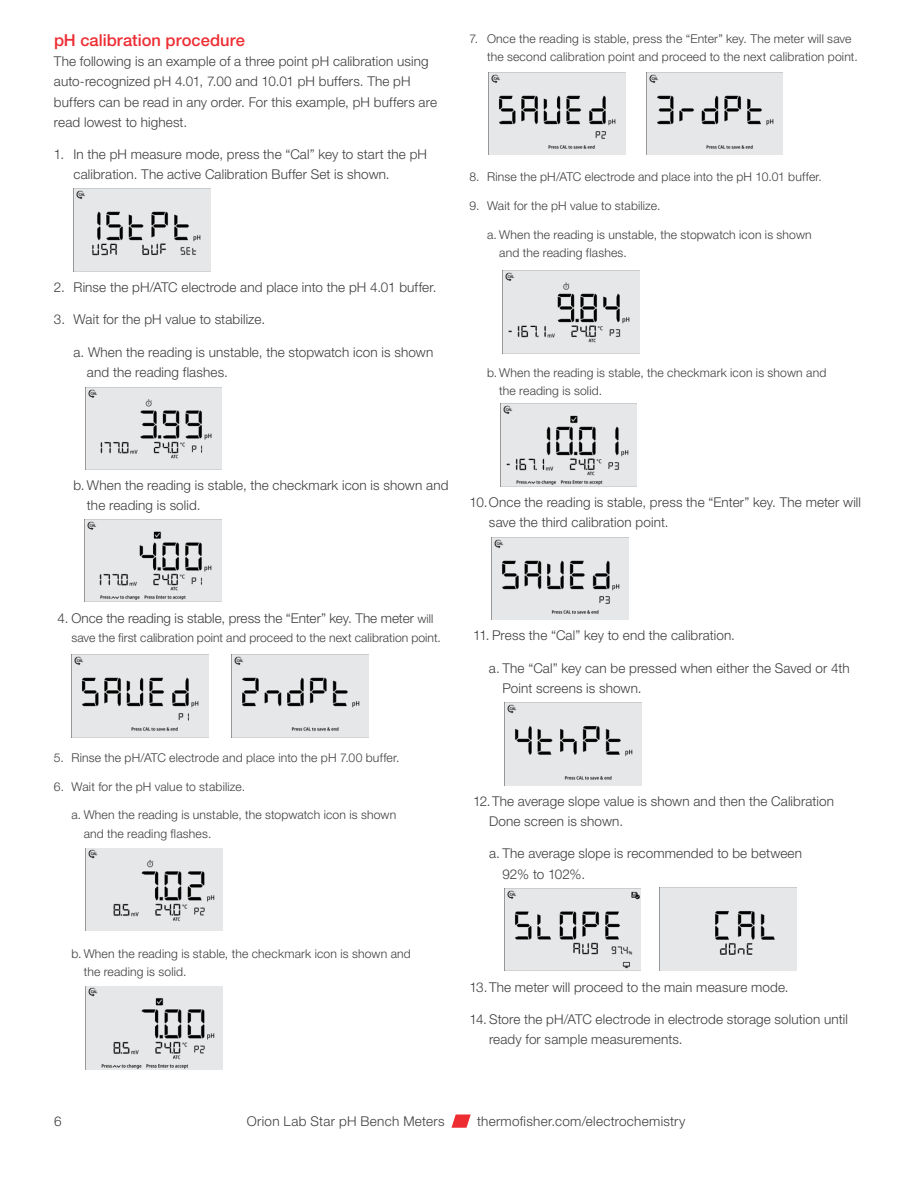
<style>
.page{position:relative;width:918px;height:1188px;background:#fff}
.page>*{position:absolute;margin:0;border:0;box-sizing:border-box;transform-origin:0 0}
.t1{font:500 16.5px "Helvetica Neue";letter-spacing:.005em;color:#ee2d33}
.t2{font:300 13.5px/20.2px "Helvetica Neue";letter-spacing:.01em;color:#3e3e3f}
.t3{font:300 13.5px "Helvetica Neue LTW1 G";letter-spacing:.02em;color:#3e3e3f}
.t4{font:300 12.15px/18.1px "Helvetica Neue";letter-spacing:.015em;color:#3e3e3f}
.s1{font-size:12.15px}
</style>
<div class="page">
<img style="left:74px;top:189px;width:137px;height:83px">
<img style="left:72px;top:655px;width:136px;height:82px">
<img style="left:232px;top:654px;width:137px;height:83px">
<img style="left:85px;top:848px;width:137px;height:83px">
<img style="left:86px;top:986px;width:136px;height:83px">
<img style="left:488px;top:72px;width:137px;height:83px">
<img style="left:646px;top:72px;width:137px;height:83px">
<img style="left:85px;top:387px;width:136px;height:82px">
<img style="left:85px;top:519px;width:136px;height:83px">
<img style="left:502px;top:270px;width:137px;height:83px">
<img style="left:500px;top:403px;width:137px;height:83px">
<svg style="left:452px;top:1114px;width:19px;height:14px"></svg>
<img style="left:505px;top:703px;width:136px;height:83px">
<img style="left:505px;top:888px;width:136px;height:83px">
<img style="left:660px;top:888px;width:136px;height:83px">
<img style="left:491px;top:537px;width:137px;height:83px">
<p class="t1" style="left:54px;top:30px;width:192px">pH calibration procedure</p>
<p class="t2" style="left:54px;top:51px;width:385px">The following is an example of a three point pH calibration using auto-recognized pH 4.01, 7.00 and 10.01 pH buffers. The pH buffers can be read in any order. For this example, pH buffers are read lowest to highest.</p>
<p class="t2" style="left:73px;top:144px;width:355px;text-indent:-19px">1. In the pH measure mode, press the “Cal” key to start the pH calibration. The active Calibration Buffer Set is shown.</p>
<p class="t2" style="left:54px;top:277px;width:384px">2. Rinse the pH/ATC electrode and place into the pH 4.01 buffer.</p>
<p class="t2" style="left:54px;top:309px;width:213px">3. Wait for the pH value to stabilize.</p>
<p class="t2" style="left:87px;top:341px;width:348px;text-indent:-14px">a. When the reading is unstable, the stopwatch icon is shown and the reading flashes.</p>
<p class="t4" style="left:487px;top:29px;width:372px;text-indent:-18px">7. Once the reading is stable, press the “Enter” key. The meter will save the second calibration point and proceed to the next calibration point.</p>
<p class="t4" style="left:469px;top:167px;width:354px">8. Rinse the pH/ATC electrode and place into the pH 10.01 buffer.</p>
<p class="t4" style="left:469px;top:196px;width:193px">9. Wait for the pH value to stabilize.</p>
<p class="t4" style="left:499px;top:225px;width:314px;text-indent:-12px">a. When the reading is unstable, the stopwatch icon is shown and the reading flashes.</p>
<p class="t4" style="left:499px;top:363px;width:329px;text-indent:-12px">b. When the reading is stable, the checkmark icon is shown and the reading is solid.</p>
<p class="t2" style="left:87px;top:475px;width:363px;text-indent:-14px">b. When the reading is stable, the checkmark icon is shown and the reading is solid.</p>
<p class="t2" style="left:489px;top:492px;width:374px;text-indent:-19px">10.Once the reading is stable, press the “Enter” key. The meter will save the third calibration point.</p>
<p class="t2" style="left:58px;top:608px;width:377px">4. Once the reading is stable, press the “Enter” key. The meter <span class="s1">will</span></p>
<p class="t4" style="left:72px;top:628px;width:371px">save the first calibration point and proceed to the next calibration point.</p>
<p class="t4" style="left:54px;top:748px;width:347px">5. Rinse the pH/ATC electrode and place into the pH 7.00 buffer.</p>
<p class="t4" style="left:54px;top:777px;width:193px">6. Wait for the pH value to stabilize.</p>
<p class="t4" style="left:84px;top:806px;width:314px;text-indent:-12px">a. When the reading is unstable, the stopwatch icon is shown and the reading flashes.</p>
<p class="t4" style="left:84px;top:944px;width:329px;text-indent:-12px">b. When the reading is stable, the checkmark icon is shown and the reading is solid.</p>
<p class="t2" style="left:473px;top:625px;width:263px">11. Press the “Cal” key to end the calibration.</p>
<p class="t2" style="left:502px;top:657px;width:349px;text-indent:-14px">a. The “Cal” key can be pressed when either the Saved or 4th<br>Point screens is shown.</p>
<p class="t2" style="left:489px;top:791px;width:347px;text-indent:-16px">12.The average slope value is shown and then the Calibration<br>Done screen is shown.</p>
<p class="t2" style="left:503px;top:843px;width:301px;text-indent:-14px">a. The average slope is recommended to be between<br>92% to 102%.</p>
<p class="t2" style="left:470px;top:977px;width:321px">13.The meter will proceed to the main measure mode.</p>
<p class="t2" style="left:489px;top:1009px;width:361px;text-indent:-19px">14.Store the pH/ATC electrode in electrode storage solution until ready for sample measurements.</p>
<p class="t3" style="left:54px;top:1113px;width:9px">6</p>
<p class="t3" style="left:247px;top:1113px;width:199px">Orion Lab Star pH Bench Meters</p>
<p class="t3" style="left:477px;top:1113px;width:210px">thermofisher.com/electrochemistry</p>
</div>
